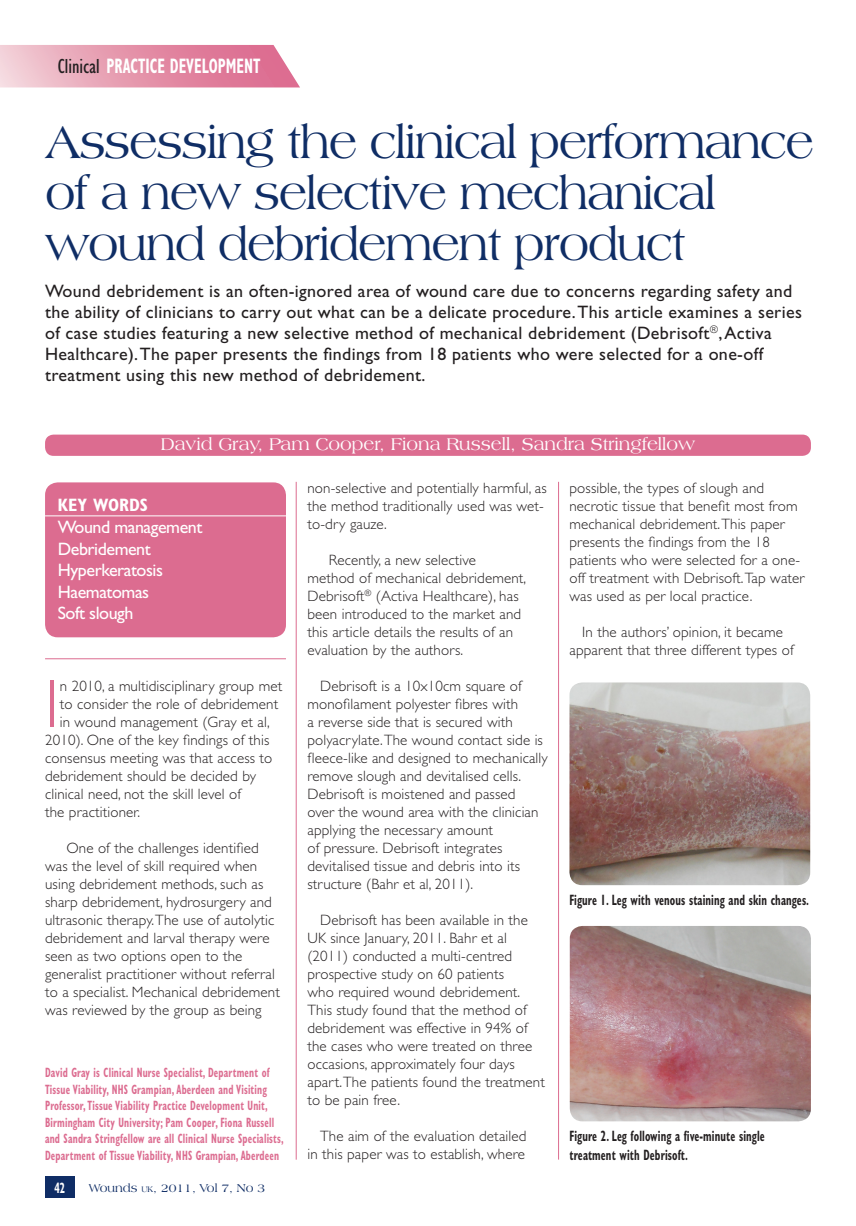
<style>
.page{position:relative;width:856px;height:1226px;background:#fff}
.page>*{position:absolute;margin:0;border:0;box-sizing:border-box;transform-origin:0 0}
.Drop_cap{font:300 67.8px "Gill Sans";color:#dc6c90}
.Article_Header{font:48px/51px "Americana BT";letter-spacing:-.03em;color:#0f2d65}
.t1{font:700 condensed 21px "Gill Sans";color:#fff;scale:.7 1}
.Abstract_body{font:18px/21px "Gill Sans";letter-spacing:.02em;color:#231f20}
.t2{font:18px "Gill Sans";letter-spacing:-.025em;color:#fff}
.Author_names{font:18px "Americana BT";color:#fff}
.Key_words_header{font:700 condensed 18px "Gill Sans";color:#fff}
.Bodytext{font:300 15px/18px "Gill Sans";letter-spacing:.01em;color:#231f20}
.Body_text{font:300 15px/18px "Gill Sans";letter-spacing:.01em;color:#231f20}
.Drop_cap-2{font:300 15px "Gill Sans";letter-spacing:.01em;color:#231f20}
.t3{font:700 condensed 15px/18px "Gill Sans";letter-spacing:.01em;color:#231f20;scale:.7 1}
.t4{font:700 condensed 15px "Gill Sans";color:#fff;scale:.7 1}
.Author_details{font:700 condensed 13.5px/16.5px "Gill Sans";letter-spacing:.02em;color:#dc6c90;scale:.7 1}
.t5{font:12px "Americana BT";color:#0f2d65}
.s1{font-weight:400;color:#231f20}
.s2{font-size:8.4px}
</style>
<div class="page">
<div style="left:45px;top:434px;width:765px;height:22px;background:#dc6c90;border-radius:9px"></div>
<hr style="left:296px;top:482px;width:1px;height:677px;background:#dc6c90">
<hr style="left:558px;top:482px;width:1px;height:677px;background:#dc6c90">
<hr style="left:45px;top:658px;width:241px;height:1px;background:#dc6c90">
<div style="left:45px;top:1176px;width:30px;height:21px;background:#0f2d65"></div>
<svg style="left:0;top:45px;width:300px;height:42px;background:#e69ab0"></svg>
<div style="left:45px;top:482px;width:241px;height:155px;background:#dc6c90;border-radius:13px"></div>
<hr style="left:45px;top:515px;width:241px;height:1px;background:#fff">
<img style="left:569px;top:926px;width:241px;height:195px">
<img style="left:569px;top:682px;width:241px;height:203px">
<p class="t1" style="left:58px;top:54px;width:291px"><span class="s1">Clinical</span> PRACTICE DEVELOPMENT</p>
<p class="Article_Header" style="left:45px;top:116px;width:770px">Assessing the clinical performance of a new selective mechanical wound debridement product</p>
<p class="Abstract_body" style="left:45px;top:280px;width:758px">Wound debridement is an often-ignored area of wound care due to concerns regarding safety and the ability of clinicians to carry out what can be a delicate procedure. This article examines a series of case studies featuring a new selective method of mechanical debridement (Debrisoft<sup>®</sup>, Activa Healthcare). The paper presents the findings from 18 patients who were selected for a one-off treatment using this new method of debridement.</p>
<p class="Author_names" style="left:161px;top:433px;width:535px">David Gray, Pam Cooper, Fiona Russell, Sandra Stringfellow</p>
<p class="Key_words_header" style="left:58px;top:494px;width:92px">KEY WORDS</p>
<p class="t2" style="left:58px;top:516px;width:146px">Wound management</p>
<p class="t2" style="left:58px;top:538px;width:94px">Debridement</p>
<p class="t2" style="left:58px;top:559px;width:107px">Hyperkeratosis</p>
<p class="t2" style="left:58px;top:581px;width:93px">Haematomas</p>
<p class="t2" style="left:58px;top:603px;width:77px">Soft slough</p>
<p class="Drop_cap" style="left:45px;top:666px;width:16px">I</p>
<p class="Drop_cap-2" style="left:60px;top:677px;width:224px">n 2010, a multidisciplinary group met</p>
<p class="Drop_cap-2" style="left:60px;top:695px;width:220px">to consider the role of debridement</p>
<p class="Drop_cap-2" style="left:60px;top:713px;width:211px">in wound management (Gray et al,</p>
<p class="Drop_cap-2" style="left:45px;top:731px;width:226px">2010). One of the key findings of this</p>
<p class="Drop_cap-2" style="left:45px;top:749px;width:229px">consensus meeting was that access to</p>
<p class="Drop_cap-2" style="left:45px;top:767px;width:212px">debridement should be decided by</p>
<p class="Drop_cap-2" style="left:45px;top:785px;width:197px">clinical need, not the skill level of</p>
<p class="Drop_cap-2" style="left:45px;top:803px;width:96px">the practitioner.</p>
<p class="Body_text" style="left:45px;top:839px;width:236px;text-indent:21px">One of the challenges identified was the level of skill required when using debridement methods, such as sharp debridement, hydrosurgery and ultrasonic therapy. The use of autolytic debridement and larval therapy were seen as two options open to the generalist practitioner without referral to a specialist. Mechanical debridement was reviewed by the group as being</p>
<p class="Author_details" style="left:45px;top:1064px;width:342px">David Gray is Clinical Nurse Specialist, Department of Tissue Viability, NHS Grampian, Aberdeen and Visiting Professor, Tissue Viability Practice Development Unit, Birmingham City University; Pam Cooper, Fiona Russell and Sandra Stringfellow are all Clinical Nurse Specialists, Department of Tissue Viability, NHS Grampian, Aberdeen</p>
<p class="t4" style="left:54px;top:1178px;width:17px">42</p>
<p class="t5" style="left:89px;top:1180px;width:178px">Wounds <span class="s2">uk</span>, 2011, Vol 7, No 3</p>
<p class="Body_text" style="left:307px;top:479px;width:241px">non-selective and potentially harmful, as the method traditionally used was wet&shy;to-dry gauze.</p>
<p class="Body_text" style="left:307px;top:551px;width:220px;text-indent:21px">Recently, a new selective method of mechanical debridement,<br>Debrisoft<sup>®</sup> (Activa Healthcare), has been introduced to the market and this article details the results of an evaluation by the authors.</p>
<p class="Bodytext" style="left:307px;top:677px;width:242px;text-indent:13px">Debrisoft is a 10x10cm square of monofilament polyester fibres with<br>a reverse side that is secured with polyacrylate. The wound contact side is fleece-like and designed to mechanically remove slough and devitalised cells.<br>Debrisoft is moistened and passed<br>over the wound area with the clinician applying the necessary amount<br>of pressure. Debrisoft integrates devitalised tissue and debris into its structure (Bahr et al, 2011).</p>
<p class="Bodytext" style="left:307px;top:911px;width:239px;text-indent:13px">Debrisoft has been available in the UK since January, 2011. Bahr et al (2011) conducted a multi-centred prospective study on 60 patients<br>who required wound debridement.<br>This study found that the method of debridement was effective in 94% of the cases who were treated on three occasions, approximately four days apart. The patients found the treatment to be pain free.</p>
<p class="Bodytext" style="left:307px;top:1127px;width:220px;text-align:right">The aim of the evaluation detailed in this paper was to establish, where</p>
<p class="t3" style="left:569px;top:1127px;width:280px">Figure 2. Leg following a five-minute single treatment with Debrisoft.</p>
<p class="Bodytext" style="left:569px;top:479px;width:236px">possible, the types of slough and necrotic tissue that benefit most from mechanical debridement. This paper presents the findings from the 18 patients who were selected for a one&shy;off treatment with Debrisoft. Tap water was used as per local practice.</p>
<p class="Bodytext" style="left:569px;top:623px;width:225px;text-align:center">In the authors’ opinion, it became apparent that three different types of</p>
<p class="t3" style="left:569px;top:890px;width:344px">Figure 1. Leg with venous staining and skin changes.</p>
</div>
